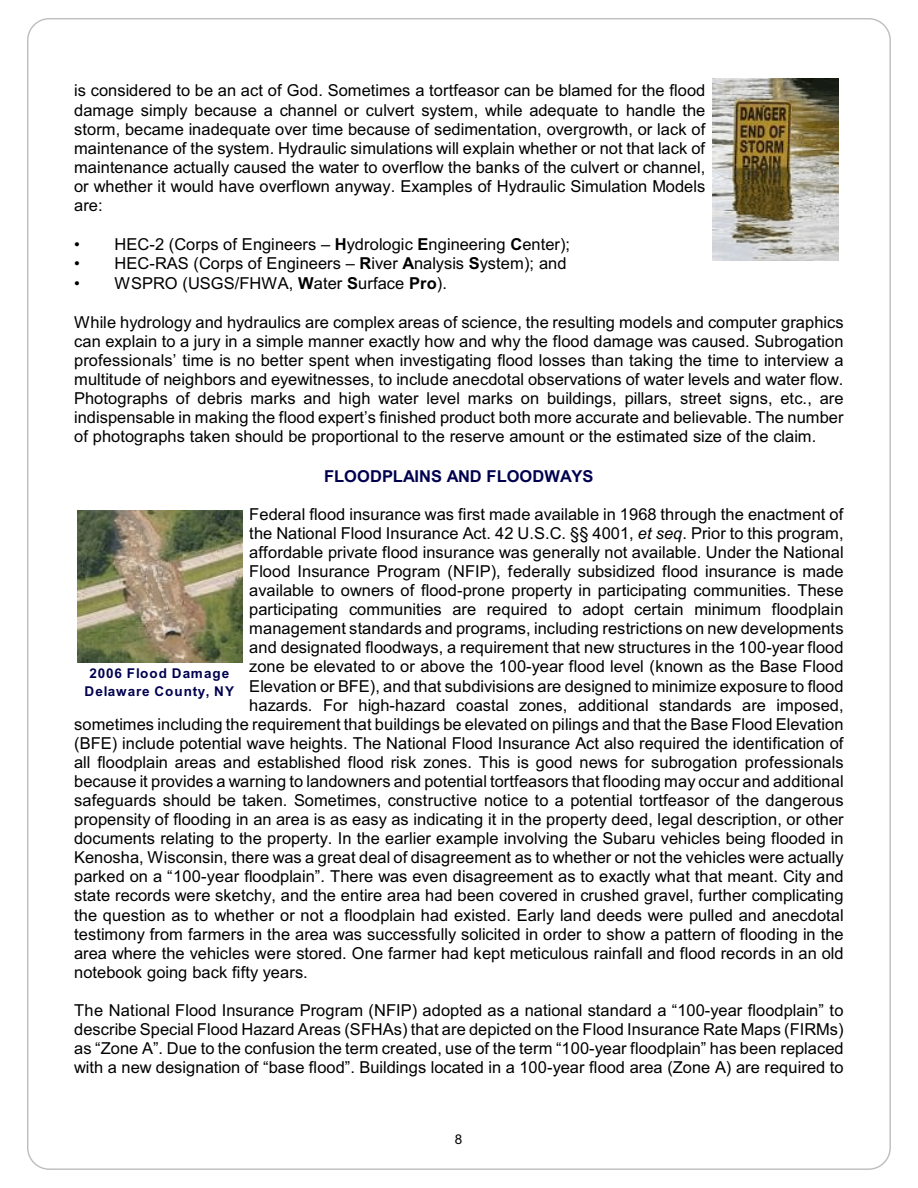
<style>
.page{position:relative;width:918px;height:1188px;background:#fff}
.page>*{position:absolute;margin:0;border:0;box-sizing:border-box;transform-origin:0 0}
.t1{font:16.5px/19px "Arial";letter-spacing:.005em;color:#000;text-align:justify}
.t2{font:700 16.5px "Arial";color:#00004f}
.t3{font:700 13.5px/17.9px "Arial";letter-spacing:.06em;color:#00004f;text-align:center}
.t4{font:13.5px "Arial";color:#000}
.s1{font-weight:700}
.s2{font-style:italic}
</style>
<div class="page">
<img style="left:712px;top:78px;width:126px;height:182px">
<img style="left:77px;top:510px;width:166px;height:152px">
<p class="t1" style="left:74px;top:83px;width:633px">is considered to be an act of God. Sometimes a tortfeasor can be blamed for the flood damage simply because a channel or culvert system, while adequate to handle the storm, became inadequate over time because of sedimentation, overgrowth, or lack of maintenance of the system. Hydraulic simulations will explain whether or not that lack of maintenance actually caused the water to overflow the banks of the culvert or channel, or whether it would have overflown anyway. Examples of Hydraulic Simulation Models are:</p>
<p class="t1" style="left:74px;top:236px;width:498px">• HEC-2 (Corps of Engineers – <span class="s1">H</span>ydrologic <span class="s1">E</span>ngineering <span class="s1">C</span>enter);</p>
<p class="t1" style="left:74px;top:256px;width:494px">• HEC-RAS (Corps of Engineers – <span class="s1">R</span>iver <span class="s1">A</span>nalysis <span class="s1">S</span>ystem); and</p>
<p class="t1" style="left:74px;top:275px;width:374px">• WSPRO (USGS/FHWA, <span class="s1">W</span>ater <span class="s1">S</span>urface <span class="s1">Pro</span>).</p>
<p class="t1" style="left:74px;top:314px;width:771px">While hydrology and hydraulics are complex areas of science, the resulting models and computer graphics can explain to a jury in a simple manner exactly how and why the flood damage was caused. Subrogation professionals’ time is no better spent when investigating flood losses than taking the time to interview a multitude of neighbors and eyewitnesses, to include anecdotal observations of water levels and water flow.<br>Photographs of debris marks and high water level marks on buildings, pillars, street signs, etc., are indispensable in making the flood expert’s finished product both more accurate and believable. The number of photographs taken should be proportional to the reserve amount or the estimated size of the claim.</p>
<p class="t2" style="left:324px;top:469px;width:271px">FLOODPLAINS AND FLOODWAYS</p>
<p class="t1" style="left:249px;top:506px;width:596px">Federal flood insurance was first made available in 1968 through the enactment of</p>
<p class="t1" style="left:249px;top:525px;width:596px">the National Flood Insurance Act. 42 U.S.C. §§ 4001, <span class="s2">et seq</span>. Prior to this program,</p>
<p class="t1" style="left:249px;top:544px;width:596px">affordable private flood insurance was generally not available. Under the National</p>
<p class="t1" style="left:249px;top:563px;width:596px">Flood Insurance Program (NFIP), federally subsidized flood insurance is made</p>
<p class="t1" style="left:249px;top:582px;width:596px">available to owners of flood-prone property in participating communities. These</p>
<p class="t1" style="left:249px;top:601px;width:596px">participating communities are required to adopt certain minimum floodplain</p>
<p class="t1" style="left:249px;top:621px;width:596px">management standards and programs, including restrictions on new developments</p>
<p class="t1" style="left:249px;top:640px;width:596px">and designated floodways, a requirement that new structures in the 100-year flood</p>
<p class="t1" style="left:249px;top:659px;width:596px">zone be elevated to or above the 100-year flood level (known as the Base Flood</p>
<p class="t1" style="left:249px;top:678px;width:596px">Elevation or BFE), and that subdivisions are designed to minimize exposure to flood</p>
<p class="t1" style="left:249px;top:697px;width:596px">hazards. For high-hazard coastal zones, additional standards are imposed,</p>
<p class="t1" style="left:74px;top:716px;width:771px">sometimes including the requirement that buildings be elevated on pilings and that the Base Flood Elevation</p>
<p class="t1" style="left:74px;top:735px;width:771px">(BFE) include potential wave heights. The National Flood Insurance Act also required the identification of</p>
<p class="t1" style="left:74px;top:754px;width:771px">all floodplain areas and established flood risk zones. This is good news for subrogation professionals</p>
<p class="t1" style="left:74px;top:773px;width:771px">because it provides a warning to landowners and potential tortfeasors that flooding may occur and additional</p>
<p class="t1" style="left:74px;top:792px;width:771px">safeguards should be taken. Sometimes, constructive notice to a potential tortfeasor of the dangerous</p>
<p class="t1" style="left:74px;top:811px;width:771px">propensity of flooding in an area is as easy as indicating it in the property deed, legal description, or other</p>
<p class="t1" style="left:74px;top:830px;width:771px">documents relating to the property. In the earlier example involving the Subaru vehicles being flooded in</p>
<p class="t1" style="left:74px;top:849px;width:771px">Kenosha, Wisconsin, there was a great deal of disagreement as to whether or not the vehicles were actually</p>
<p class="t1" style="left:74px;top:869px;width:771px">parked on a “100-year floodplain”. There was even disagreement as to exactly what that meant. City and</p>
<p class="t1" style="left:74px;top:888px;width:771px">state records were sketchy, and the entire area had been covered in crushed gravel, further complicating</p>
<p class="t1" style="left:74px;top:907px;width:771px">the question as to whether or not a floodplain had existed. Early land deeds were pulled and anecdotal</p>
<p class="t1" style="left:74px;top:926px;width:771px">testimony from farmers in the area was successfully solicited in order to show a pattern of flooding in the</p>
<p class="t1" style="left:74px;top:945px;width:771px">area where the vehicles were stored. One farmer had kept meticulous rainfall and flood records in an old</p>
<p class="t1" style="left:74px;top:964px;width:235px">notebook going back fifty years.</p>
<p class="t1" style="left:74px;top:1002px;width:771px">The National Flood Insurance Program (NFIP) adopted as a national standard a “100-year floodplain” to describe Special Flood Hazard Areas (SFHAs) that are depicted on the Flood Insurance Rate Maps (FIRMs) as “Zone A”. Due to the confusion the term created, use of the term “100-year floodplain” has been replaced with a new designation of “base flood”. Buildings located in a 100-year flood area (Zone A) are required to</p>
<p class="t3" style="left:85px;top:666px;width:151px">2006 Flood Damage<br>Delaware County, NY</p>
<p class="t4" style="left:455px;top:1134px;width:9px">8</p>
</div>
